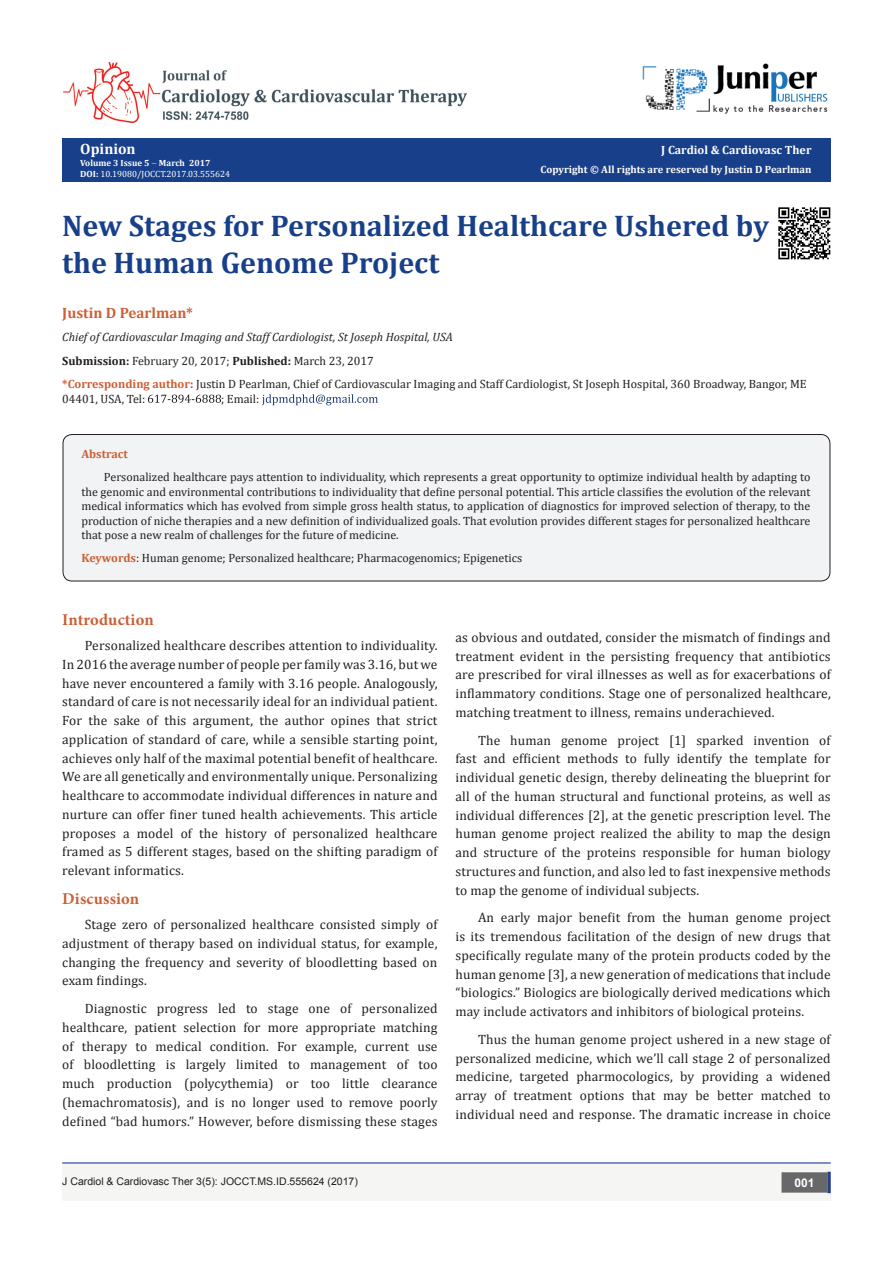
<style>
.page{position:relative;width:893px;height:1263px;background:#fff}
.page>*{position:absolute;margin:0;border:0;box-sizing:border-box;transform-origin:0 0}
.t1{font:700 30px/37.5px "Cambria";color:#183f89}
.t2{font:700 16.5px "Minion Pro";letter-spacing:.005em;color:#ca5f37}
.t3{font:700 16.5px "Minion Pro";letter-spacing:.01em;color:#ca6035}
.t4{font:700 15px "Cambria";color:#cd5f37}
.t5{font:700 15px "Cambria";color:#fffefc}
.t6{font:13.5px/18.8px "Cambria";letter-spacing:.01em;color:#231f20;text-align:justify}
.t7{font:12px/14.4px "Cambria";color:#231f20}
.t8{font:italic 12px "Cambria";color:#231f20}
.t9{font:700 12px "Cambria";color:#fffefc}
.t10{font:700 12px "Cambria";color:#ca6035}
.t11{font:700 12px "Arial";color:#fff}
.t12{font:10.5px "Arial";color:#231f20}
.t13{font:700 10.5px "Cambria";color:#fffefc}
.t14{font:9px "Cambria";color:#fff}
.t15{font:700 9px "Cambria";color:#fffefc}
.s1{font-weight:700;color:#fffefc}
.s2{font-weight:700}
.s3{font-weight:700;color:#cd5f37}
.s4{font-weight:700;color:#cd375f}
.s5{font-weight:700;color:#ca6035}
</style>
<div class="page">
<div style="left:62px;top:138px;width:769px;height:44px;background:#183f89"></div>
<svg style="left:148px;top:395px;width:73px;height:8px"></svg>
<svg style="left:262px;top:394px;width:116px;height:11px"></svg>
<img style="left:643px;top:63px;width:185px;height:51px">
<div style="left:62px;top:1162px;width:769px;height:39px;background:#f5f5f4"></div>
<div style="left:782px;top:1173px;width:45px;height:19px;background:#68676a"></div>
<div style="left:781px;top:1172px;width:46px;height:20px;border:2px solid #68676a"></div>
<svg style="left:827px;top:1172px;width:4px;height:21px"></svg>
<img style="left:63px;top:63px;width:404px;height:60px">
<hr style="left:62px;top:1162px;width:769px;height:1px;background:#253f8e">
<div style="left:63px;top:434px;width:767px;height:147px;background:#f2f3f4;border-radius:9px"></div>
<div style="left:63px;top:434px;width:767px;height:147px;border:1px solid #231f20;border-radius:9px"></div>
<img style="left:778px;top:207px;width:53px;height:53px">
<p class="t5" style="left:80px;top:138px;width:57px">Opinion</p>
<p class="t15" style="left:80px;top:157px;width:132px">Volume 3 Issue 5 March 2017</p>
<p class="t14" style="left:80px;top:168px;width:151px"><span class="s1">DOI:</span> 10.19080/JOCCT.2017.03.555624</p>
<p class="t9" style="left:661px;top:141px;width:152px">J Cardiol &amp; Cardiovasc Ther</p>
<p class="t13" style="left:540px;top:162px;width:272px">Copyright © All rights are reserved by Justin D Pearlman</p>
<p class="t1" style="left:62px;top:206px;width:708px">New Stages for Personalized Healthcare Ushered by the Human Genome Project</p>
<p class="t4" style="left:62px;top:302px;width:132px">Justin D Pearlman*</p>
<p class="t8" style="left:62px;top:329px;width:392px">Chief of Cardiovascular Imaging and Staff Cardiologist, St Joseph Hospital, USA</p>
<p class="t7" style="left:62px;top:354px;width:313px"><span class="s2">Submission:</span> February 20, 2017; <span class="s2">Published:</span> March 23, 2017</p>
<p class="t7" style="left:62px;top:377px;width:746px"><span class="s3">*Corresponding author</span><span class="s4">:</span> Justin D Pearlman, Chief of Cardiovascular Imaging and Staff Cardiologist, St Joseph Hospital, 360 Broadway, Bangor, ME<br>04401, USA, Tel:</p>
<p class="t7" style="left:221px;top:391px;width:40px">; Email:</p>
<p class="t10" style="left:81px;top:445px;width:48px">Abstract</p>
<p class="t7" style="left:81px;top:470px;width:731px;text-align:justify;text-indent:22px">Personalized healthcare pays attention to individuality, which represents a great opportunity to optimize individual health by adapting to the genomic and environmental contributions to individuality that define personal potential. This article classifies the evolution of the relevant medical informatics which has evolved from simple gross health status, to application of diagnostics for improved selection of therapy, to the production of niche therapies and a new definition of individualized goals. That evolution provides different stages for personalized healthcare that pose a new realm of challenges for the future of medicine.</p>
<p class="t7" style="left:81px;top:551px;width:442px"><span class="s5">Keywords</span>: Human genome; Personalized healthcare; Pharmacogenomics; Epigenetics</p>
<p class="t2" style="left:62px;top:608px;width:93px">Introduction</p>
<p class="t6" style="left:62px;top:636px;width:377px;text-indent:22px">Personalized healthcare describes attention to individuality.<br>In 2016 the average number of people per family was 3.16, but we have never encountered a family with 3.16 people. Analogously, standard of care is not necessarily ideal for an individual patient.<br>For the sake of this argument, the author opines that strict application of standard of care, while a sensible starting point, achieves only half of the maximal potential benefit of healthcare.<br>We are all genetically and environmentally unique. Personalizing healthcare to accommodate individual differences in nature and nurture can offer finer tuned health achievements. This article proposes a model of the history of personalized healthcare framed as 5 different stages, based on the shifting paradigm of relevant informatics.</p>
<p class="t3" style="left:62px;top:887px;width:78px">Discussion</p>
<p class="t6" style="left:62px;top:915px;width:377px;text-indent:22px">Stage zero of personalized healthcare consisted simply of adjustment of therapy based on individual status, for example, changing the frequency and severity of bloodletting based on exam findings.</p>
<p class="t6" style="left:62px;top:999px;width:377px;text-indent:22px">Diagnostic progress led to stage one of personalized healthcare, patient selection for more appropriate matching of therapy to medical condition. For example, current use of bloodletting is largely limited to management of too much production (polycythemia) or too little clearance (hemachromatosis), and is no longer used to remove poorly defined “bad humors.” However, before dismissing these stages</p>
<p class="t6" style="left:455px;top:628px;width:377px">as obvious and outdated, consider the mismatch of findings and treatment evident in the persisting frequency that antibiotics are prescribed for viral illnesses as well as for exacerbations of inflammatory conditions. Stage one of personalized healthcare, matching treatment to illness, remains underachieved.</p>
<p class="t6" style="left:455px;top:730px;width:377px;text-indent:22px">The human genome project [1] sparked invention of fast and efficient methods to fully identify the template for individual genetic design, thereby delineating the blueprint for all of the human structural and functional proteins, as well as individual differences [2], at the genetic prescription level. The human genome project realized the ability to map the design and structure of the proteins responsible for human biology structures and function, and also led to fast inexpensive methods to map the genome of individual subjects.</p>
<p class="t6" style="left:455px;top:908px;width:377px;text-indent:22px">An early major benefit from the human genome project is its tremendous facilitation of the design of new drugs that specifically regulate many of the protein products coded by the human genome [3], a new generation of medications that include “biologics.” Biologics are biologically derived medications which may include activators and inhibitors of biological proteins.</p>
<p class="t6" style="left:455px;top:1030px;width:377px;text-indent:22px">Thus the human genome project ushered in a new stage of personalized medicine, which we’ll call stage 2 of personalized medicine, targeted pharmocologics, by providing a widened array of treatment options that may be better matched to individual need and response. The dramatic increase in choice</p>
<p class="t12" style="left:62px;top:1175px;width:297px">J Cardiol &amp; Cardiovasc Ther 3(5): JOCCT.MS.ID.555624 (2017)</p>
<p class="t11" style="left:794px;top:1174px;width:22px">001</p>
</div>
